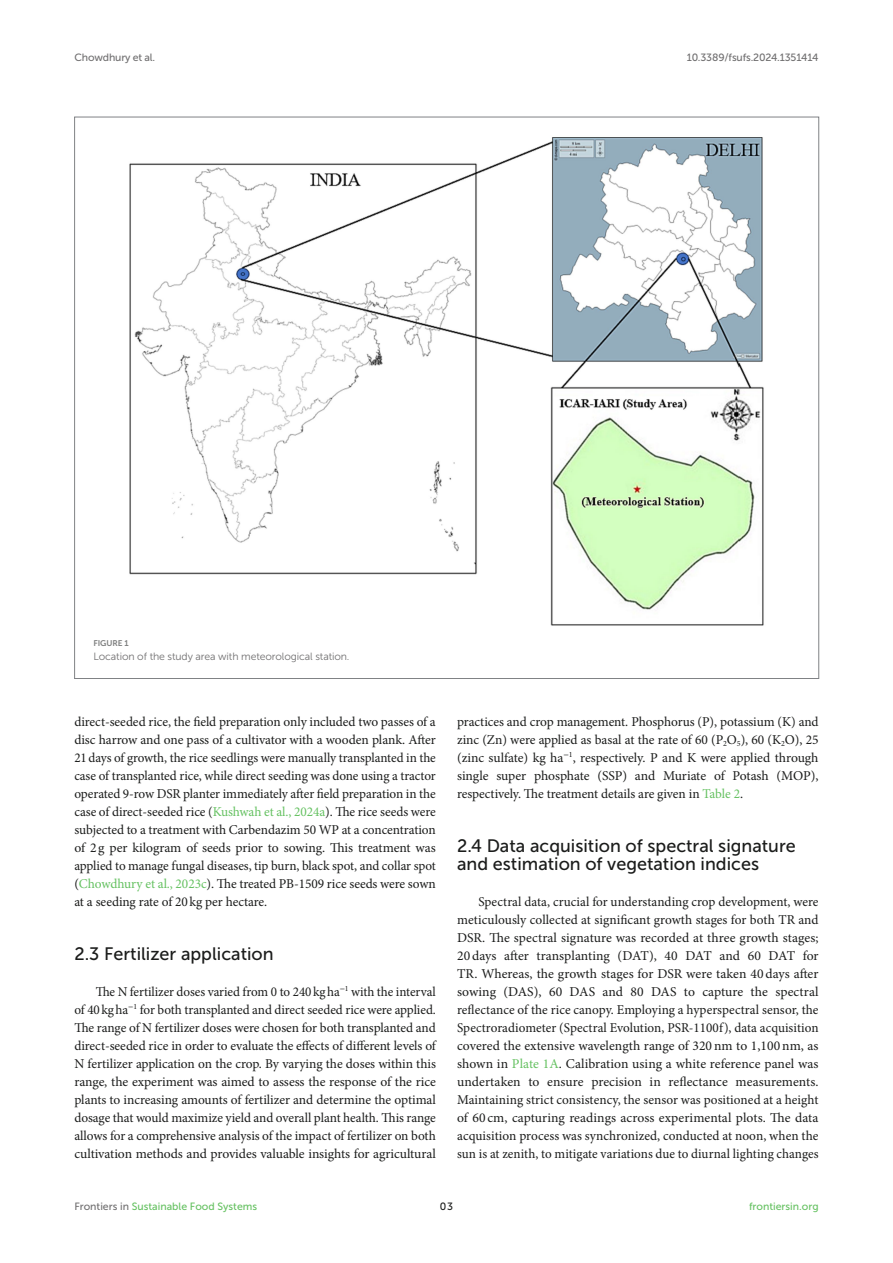
<style>
.page{position:relative;width:893px;height:1263px;background:#fff}
.page>*{position:absolute;margin:0;border:0;box-sizing:border-box;transform-origin:0 0}
.HEAD_2{font:18px/18px "Museo Sans 500";color:#1b1c1b}
.TEXT_FLUSH{font:13.5px/18px "Minion Pro";letter-spacing:-.005em;color:#1b1c1b;text-align:justify}
.TEXT{font:13.5px/18px "Minion Pro";letter-spacing:-.005em;color:#1b1c1b;text-align:justify}
.t1{font:10.5px "Museo Sans 500";color:#65c161}
.FIG_LEG{font:10.5px "Museo Sans 300";letter-spacing:-.01em;color:#706f70}
.t2{font:10.5px "Museo Sans 500";letter-spacing:-.015em;color:#706f70}
.t3{font:10.5px "Museo Sans 500";color:#1b1c1b}
.FIG_HD{font:8.25px "Museo Sans 700";letter-spacing:-.01em;color:#7e7f7f}
.s1{color:#65c161}
.s2{color:#706f70}
</style>
<div class="page">
<img style="left:129px;top:137px;width:635px;height:489px">
<p class="t2" style="left:74px;top:51px;width:82px">Chowdhury et al.</p>
<p class="t2" style="left:687px;top:51px;width:133px">10.3389/fsufs.2024.1351414</p>
<p class="FIG_HD" style="left:94px;top:639px;width:37px">FIGURE 1</p>
<p class="FIG_LEG" style="left:94px;top:650px;width:258px">Location of the study area with meteorological station.</p>
<p class="TEXT" style="left:74px;top:713px;width:363px">direct-seeded rice, the field preparation only included two passes of a disc harrow and one pass of a cultivator with a wooden plank. After 21days of growth, the rice seedlings were manually transplanted in the case of transplanted rice, while direct seeding was done using a tractor operated 9-row DSR planter immediately after field preparation in the case of direct-seeded rice (<span class="s1">Kushwah et al., 2024a</span>). The rice seeds were subjected to a treatment with Carbendazim 50 WP at a concentration of 2g per kilogram of seeds prior to sowing. This treatment was applied to manage fungal diseases, tip burn, black spot, and collar spot (<span class="s1">Chowdhury et al., 2023c</span>). The treated PB-1509 rice seeds were sown at a seeding rate of 20kg per hectare.</p>
<p class="HEAD_2" style="left:74px;top:945px;width:201px">2.3 Fertilizer application</p>
<p class="TEXT_FLUSH" style="left:74px;top:983px;width:363px;text-indent:21px">The N fertilizer doses varied from 0 to 240kgha<sup>−</sup><sup>1</sup> with the interval of 40kgha<sup>−</sup><sup>1</sup> for both transplanted and direct seeded rice were applied.<br>The range of N fertilizer doses were chosen for both transplanted and direct-seeded rice in order to evaluate the effects of different levels of N fertilizer application on the crop. By varying the doses within this range, the experiment was aimed to assess the response of the rice plants to increasing amounts of fertilizer and determine the optimal dosage that would maximize yield and overall plant health. This range allows for a comprehensive analysis of the impact of fertilizer on both cultivation methods and provides valuable insights for agricultural</p>
<p class="TEXT_FLUSH" style="left:457px;top:713px;width:363px">practices and crop management. Phosphorus (P), potassium (K) and zinc (Zn) were applied as basal at the rate of 60 (P<sub>2</sub>O<sub>5</sub>), 60 (K<sub>2</sub>O), 25 (zinc sulfate) kg ha<sup>−</sup><sup>1</sup>, respectively. P and K were applied through single super phosphate (SSP) and Muriate of Potash (MOP), respectively. The treatment details are given in <span class="s1">Table 2</span>.</p>
<p class="HEAD_2" style="left:457px;top:837px;width:340px">2.4 Data acquisition of spectral signature and estimation of vegetation indices</p>
<p class="TEXT_FLUSH" style="left:457px;top:893px;width:363px;text-indent:21px">Spectral data, crucial for understanding crop development, were meticulously collected at significant growth stages for both TR and DSR. The spectral signature was recorded at three growth stages; 20 days after transplanting (DAT), 40 DAT and 60 DAT for TR. Whereas, the growth stages for DSR were taken 40 days after sowing (DAS), 60 DAS and 80 DAS to capture the spectral reflectance of the rice canopy. Employing a hyperspectral sensor, the Spectroradiometer (Spectral Evolution, PSR-1100f), data acquisition covered the extensive wavelength range of 320nm to 1,100nm, as shown in <span class="s1">Plate 1A</span>. Calibration using a white reference panel was undertaken to ensure precision in reflectance measurements.<br>Maintaining strict consistency, the sensor was positioned at a height of 60 cm, capturing readings across experimental plots. The data acquisition process was synchronized, conducted at noon, when the sun is at zenith, to mitigate variations due to diurnal lighting changes</p>
<p class="t1" style="left:74px;top:1200px;width:184px"><span class="s2">Frontiers in</span> Sustainable Food Systems</p>
<p class="t3" style="left:440px;top:1200px;width:15px">03</p>
<p class="t1" style="left:749px;top:1200px;width:71px">frontiersin.org</p>
</div>
